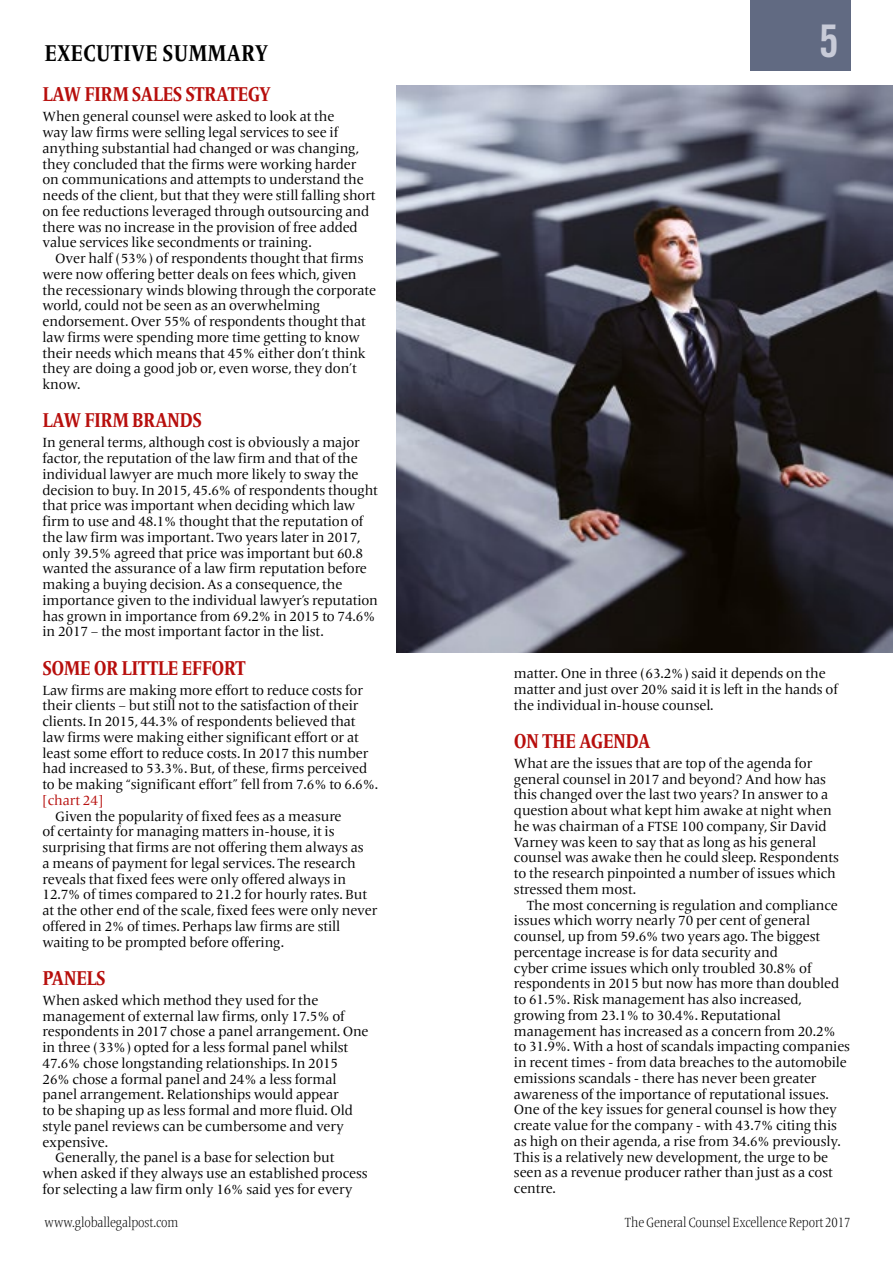
<style>
.page{position:relative;width:893px;height:1263px;background:#fff}
.page>*{position:absolute;margin:0;border:0;box-sizing:border-box;transform-origin:0 0}
.t1{font:45px "Trade Gothic LT Bold Cond Twenty";color:#c8cbd8}
.t2{font:700 condensed 24px "Frutiger Serif LT Pro";color:#000}
.t3{font:700 condensed 21px "Frutiger Serif LT Pro";letter-spacing:-.03em;color:#b70e0c}
.t4{font:13.8px/15.8px "Frutiger Serif LT Pro";letter-spacing:-.01em;color:#000}
.t5{font:300 condensed 13.8px "Frutiger Serif LT Pro";letter-spacing:-.01em;color:#000}
.t6{font:13.8px "Frutiger Serif LT Pro";letter-spacing:-.01em;color:#b70e0c}
</style>
<div class="page">
<div style="left:750px;top:0;width:100px;height:71px;background:#616a82"></div>
<img style="left:396px;top:85px;width:497px;height:568px">
<h2 class="t2" style="left:45px;top:39px;width:225px">EXECUTIVE SUMMARY</h2>
<h3 class="t3" style="left:43px;top:82px;width:230px">LAW FIRM SALES STRATEGY</h3>
<p class="t4" style="left:43px;top:109px;width:335px">When general counsel were asked to look at the<br>way law firms were selling legal services to see if anything substantial had changed or was changing, they concluded that the firms were working harder on communications and attempts to understand the needs of the client, but that they were still falling short on fee reductions leveraged through outsourcing and there was no increase in the provision of free added value services like secondments or training.</p>
<p class="t4" style="left:43px;top:251px;width:335px;text-indent:13px">Over half (53%) of respondents thought that firms were now offering better deals on fees which, given the recessionary winds blowing through the corporate world, could not be seen as an overwhelming endorsement. Over 55% of respondents thought that law firms were spending more time getting to know their needs which means that 45% either don’t think they are doing a good job or, even worse, they don’t know.</p>
<h3 class="t3" style="left:43px;top:408px;width:161px">LAW FIRM BRANDS</h3>
<p class="t4" style="left:43px;top:435px;width:337px">In general terms, although cost is obviously a major factor, the reputation of the law firm and that of the individual lawyer are much more likely to sway the decision to buy. In 2015, 45.6% of respondents thought that price was important when deciding which law firm to use and 48.1% thought that the reputation of the law firm was important. Two years later in 2017, only 39.5% agreed that price was important but 60.8 wanted the assurance of a law firm reputation before making a buying decision. As a consequence, the importance given to the individual lawyer’s reputation has grown in importance from 69.2% in 2015 to 74.6% in 2017 – the most important factor in the list.</p>
<h3 class="t3" style="left:43px;top:655px;width:205px">SOME OR LITTLE EFFORT</h3>
<p class="t4" style="left:43px;top:682px;width:337px">Law firms are making more effort to reduce costs for their clients – but still not to the satisfaction of their clients. In 2015, 44.3% of respondents believed that law firms were making either significant effort or at least some effort to reduce costs. In 2017 this number had increased to 53.3%. But, of these, firms perceived to be making “significant effort” fell from 7.6% to 6.6%.</p>
<p class="t6" style="left:43px;top:792px;width:62px">[chart 24]</p>
<p class="t4" style="left:43px;top:808px;width:336px;text-indent:13px">Given the popularity of fixed fees as a measure<br>of certainty for managing matters in-house, it is surprising that firms are not offering them always as<br>a means of payment for legal services. The research reveals that fixed fees were only offered always in 12.7% of times compared to 21.2 for hourly rates. But at the other end of the scale, fixed fees were only never offered in 2% of times. Perhaps law firms are still waiting to be prompted before offering.</p>
<h3 class="t3" style="left:43px;top:965px;width:65px">PANELS</h3>
<p class="t4" style="left:43px;top:992px;width:277px">When asked which method they used for the</p>
<p class="t4" style="left:43px;top:1008px;width:304px">management of external law firms, only 17.5% of</p>
<p class="t4" style="left:43px;top:1024px;width:328px">respondents in 2017 chose a panel arrangement. One</p>
<p class="t4" style="left:43px;top:1040px;width:307px">in three (33%) opted for a less formal panel whilst</p>
<p class="t4" style="left:43px;top:1055px;width:297px">47.6% chose longstanding relationships. In 2015</p>
<p class="t4" style="left:43px;top:1071px;width:296px">26% chose a formal panel and 24% a less formal</p>
<p class="t4" style="left:43px;top:1087px;width:298px">panel arrangement. Relationships would appear</p>
<p class="t4" style="left:43px;top:1103px;width:312px">to be shaping up as less formal and more fluid. Old</p>
<p class="t4" style="left:43px;top:1118px;width:303px">style panel reviews can be cumbersome and very</p>
<p class="t4" style="left:43px;top:1134px;width:67px">expensive.</p>
<p class="t4" style="left:55px;top:1150px;width:281px">Generally, the panel is a base for selection but</p>
<p class="t4" style="left:43px;top:1166px;width:327px">when asked if they always use an established process</p>
<p class="t4" style="left:43px;top:1181px;width:311px">for selecting a law firm only 16% said yes for every</p>
<h1 class="t1" style="left:819px;top:14px;width:21px">5</h1>
<p class="t4" style="left:514px;top:666px;width:325px">matter. One in three (63.2%) said it depends on the matter and just over 20% said it is left in the hands of the individual in-house counsel.</p>
<h3 class="t3" style="left:514px;top:728px;width:138px">ON THE AGENDA</h3>
<p class="t4" style="left:514px;top:755px;width:327px">What are the issues that are top of the agenda for general counsel in 2017 and beyond? And how has this changed over the last two years? In answer to a question about what kept him awake at night when he was chairman of a FTSE 100 company, Sir David Varney was keen to say that as long as his general counsel was awake then he could sleep. Respondents to the research pinpointed a number of issues which stressed them most.</p>
<p class="t4" style="left:514px;top:897px;width:338px;text-indent:13px">The most concerning is regulation and compliance issues which worry nearly 70 per cent of general counsel, up from 59.6% two years ago. The biggest percentage increase is for data security and<br>cyber crime issues which only troubled 30.8% of respondents in 2015 but now has more than doubled to 61.5%. Risk management has also increased, growing from 23.1% to 30.4%. Reputational management has increased as a concern from 20.2% to 31.9%. With a host of scandals impacting companies in recent times - from data breaches to the automobile emissions scandals - there has never been greater awareness of the importance of reputational issues.<br>One of the key issues for general counsel is how they create value for the company - with 43.7% citing this as high on their agenda, a rise from 34.6% previously.<br>This is a relatively new development, the urge to be seen as a revenue producer rather than just as a cost centre.</p>
<p class="t5" style="left:45px;top:1214px;width:135px">www.globallegalpost.com</p>
<p class="t5" style="left:625px;top:1214px;width:227px">The General Counsel Excellence Report 2017</p>
</div>
